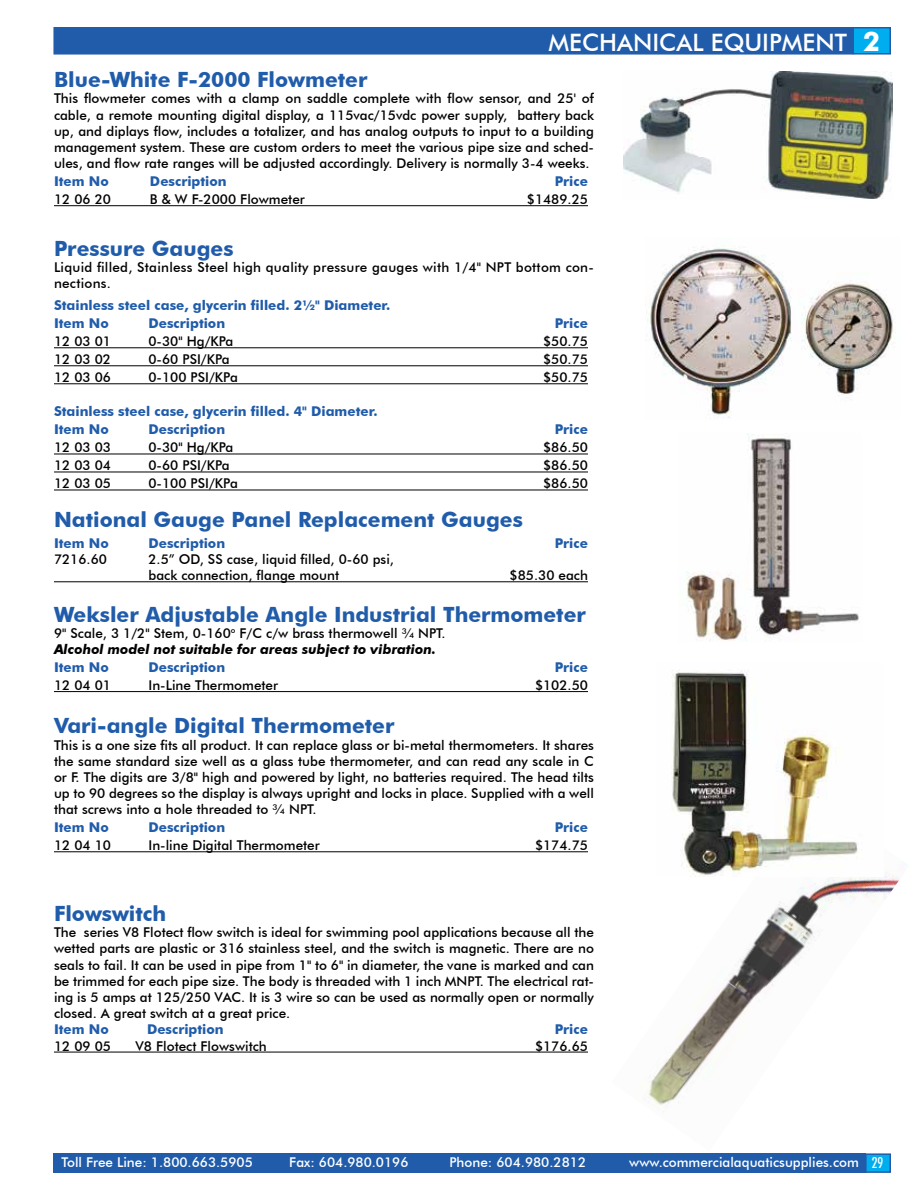
<style>
.page{position:relative;width:918px;height:1188px;background:#fff}
.page>*{position:absolute;margin:0;border:0;box-sizing:border-box;transform-origin:0 0}
.t1{font:500 24px "Futura BT";color:#fff}
.t2{font:700 21px "Futura BT";color:#205caa}
.t3{font:500 13.5px/16.2px "Futura BT";color:#000;text-align:justify}
.t4{font:700 13.5px/18px "Futura BT";color:#205caa}
.t5{font:italic 700 13.5px/16.2px "Futura BT";color:#000}
.t6{font:500 13.5px "Futura BT";color:#fff}
.t7{font:500 13.5px/16.2px "Futura BT";letter-spacing:.02em;color:#000}
.s1{font-weight:700;font-size:27px}
.s2{font-weight:500;font-style:normal}
.s3{font-stretch:condensed;font-size:15px}
</style>
<div class="page">
<div style="left:53px;top:1153px;width:813px;height:20px;background:#205caa"></div>
<div style="left:865px;top:1153px;width:26px;height:20px;background:#00aeef;border:2px solid #205caa"></div>
<div style="left:853px;top:28px;width:37px;height:26px;background:#00aeef"></div>
<div style="left:852px;top:27px;width:39px;height:28px;border:2px solid #205caa"></div>
<div style="left:53px;top:27px;width:800px;height:28px;background:#205caa;border:2px solid #205caa"></div>
<img style="left:647px;top:861px;width:260px;height:251px">
<img style="left:647px;top:248px;width:246px;height:170px">
<img style="left:657px;top:670px;width:226px;height:207px">
<hr style="left:54px;top:347px;width:534px;height:1px;background:#000">
<hr style="left:54px;top:365px;width:534px;height:1px;background:#000">
<hr style="left:54px;top:383px;width:534px;height:1px;background:#000">
<hr style="left:54px;top:454px;width:534px;height:1px;background:#000">
<hr style="left:54px;top:472px;width:534px;height:1px;background:#000">
<hr style="left:54px;top:490px;width:534px;height:1px;background:#000">
<hr style="left:54px;top:581px;width:534px;height:1px;background:#000">
<hr style="left:54px;top:691px;width:534px;height:1px;background:#000">
<hr style="left:54px;top:851px;width:534px;height:1px;background:#000">
<hr style="left:54px;top:1052px;width:534px;height:1px;background:#000">
<img style="left:623px;top:71px;width:269px;height:128px">
<hr style="left:54px;top:205px;width:534px;height:1px;background:#000">
<img style="left:686px;top:434px;width:173px;height:207px">
<h1 class="t1" style="left:549px;top:28px;width:333px">mechanical equipment <span class="s1">2</span></h1>
<h2 class="t2" style="left:54px;top:67px;width:315px">Blue-White F-2000 Flowmeter</h2>
<p class="t3" style="left:54px;top:90px;width:541px">This flowmeter comes with a clamp on saddle complete with flow sensor, and 25' of cable, a remote mounting digital display, a 115vac/15vdc power supply, battery back up, and diplays flow, includes a totalizer, and has analog outputs to input to a building management system. These are custom orders to meet the various pipe size and sched&shy;ules, and flow rate ranges will be adjusted accordingly. Delivery is normally 3-4 weeks.</p>
<p class="t4" style="left:54px;top:172px;width:56px">Item No</p>
<p class="t4" style="left:150px;top:172px;width:78px">Description</p>
<p class="t4" style="left:555px;top:172px;width:35px">Price</p>
<p class="t3" style="left:54px;top:191px;width:59px">12 06 20</p>
<p class="t3" style="left:150px;top:191px;width:156px">B &amp; W F-2000 Flowmeter</p>
<p class="t3" style="left:527px;top:191px;width:63px">$1489.25</p>
<h2 class="t2" style="left:54px;top:235px;width:181px">Pressure Gauges</h2>
<p class="t7" style="left:54px;top:259px;width:541px">Liquid filled, Stainless Steel high quality pressure gauges with 1/4" NPT bottom con&shy;nections.</p>
<p class="t4" style="left:54px;top:296px;width:338px">Stainless steel case, glycerin filled. 2½" Diameter.<br>Item No</p>
<p class="t4" style="left:148px;top:314px;width:78px">Description</p>
<p class="t4" style="left:555px;top:314px;width:35px">Price</p>
<p class="t3" style="left:54px;top:333px;width:59px">12 03 01</p>
<p class="t3" style="left:148px;top:333px;width:86px">0-30" Hg/KPa</p>
<p class="t3" style="left:543px;top:333px;width:46px">$50.75</p>
<p class="t3" style="left:54px;top:351px;width:59px">12 03 02</p>
<p class="t3" style="left:148px;top:351px;width:83px">0-60 PSI/KPa</p>
<p class="t3" style="left:543px;top:351px;width:46px">$50.75</p>
<p class="t3" style="left:54px;top:369px;width:59px">12 03 06</p>
<p class="t3" style="left:148px;top:369px;width:91px">0-100 PSI/KPa</p>
<p class="t3" style="left:543px;top:369px;width:46px">$50.75</p>
<p class="t4" style="left:54px;top:403px;width:325px">Stainless steel case, glycerin filled. 4" Diameter.<br>Item No</p>
<p class="t4" style="left:148px;top:421px;width:78px">Description</p>
<p class="t4" style="left:555px;top:421px;width:35px">Price</p>
<p class="t3" style="left:54px;top:439px;width:59px">12 03 03</p>
<p class="t3" style="left:148px;top:439px;width:86px">0-30" Hg/KPa</p>
<p class="t3" style="left:543px;top:439px;width:46px">$86.50</p>
<p class="t3" style="left:54px;top:457px;width:59px">12 03 04</p>
<p class="t3" style="left:148px;top:457px;width:83px">0-60 PSI/KPa</p>
<p class="t3" style="left:543px;top:457px;width:46px">$86.50</p>
<p class="t3" style="left:54px;top:475px;width:59px">12 03 05</p>
<p class="t3" style="left:148px;top:475px;width:91px">0-100 PSI/KPa</p>
<p class="t3" style="left:543px;top:475px;width:46px">$86.50</p>
<h2 class="t2" style="left:54px;top:507px;width:470px">National Gauge Panel Replacement Gauges</h2>
<p class="t4" style="left:54px;top:534px;width:56px">Item No</p>
<p class="t4" style="left:148px;top:534px;width:78px">Description</p>
<p class="t4" style="left:555px;top:534px;width:35px">Price</p>
<p class="t3" style="left:54px;top:551px;width:55px">7216.60</p>
<p class="t3" style="left:148px;top:551px;width:247px">2.5” OD, SS case, liquid filled, 0-60 psi, back connection, flange mount</p>
<p class="t3" style="left:510px;top:567px;width:80px">$85.30 each</p>
<h2 class="t2" style="left:54px;top:601px;width:533px">Weksler Adjustable Angle Industrial Thermometer</h2>
<p class="t5" style="left:54px;top:625px;width:393px"><span class="s2">9" Scale, 3 1/2" Stem, 0-160</span><sup>o</sup> <span class="s2">F/C c/w brass thermowell ¾ NPT.<br></span>Alcohol model not suitable for areas subject to vibration.</p>
<p class="t4" style="left:54px;top:658px;width:56px">Item No</p>
<p class="t4" style="left:149px;top:658px;width:78px">Description</p>
<p class="t4" style="left:555px;top:658px;width:35px">Price</p>
<p class="t3" style="left:54px;top:677px;width:59px">12 04 01</p>
<p class="t3" style="left:149px;top:677px;width:131px">In-Line Thermometer</p>
<p class="t3" style="left:535px;top:677px;width:55px">$102.50</p>
<h2 class="t2" style="left:54px;top:713px;width:342px">Vari-angle Digital Thermometer</h2>
<p class="t3" style="left:54px;top:737px;width:542px">This is a one size fits all product. It can replace glass or bi-metal thermometers. It shares the same standard size well as a glass tube thermometer, and can read any scale in C or F. The digits are 3/8" high and powered by light, no batteries required. The head tilts up to 90 degrees so the display is always upright and locks in place. Supplied with a well that screws into a hole threaded to ¾ NPT.</p>
<p class="t4" style="left:54px;top:818px;width:56px">Item No</p>
<p class="t4" style="left:148px;top:818px;width:78px">Description</p>
<p class="t4" style="left:555px;top:818px;width:35px">Price</p>
<p class="t3" style="left:54px;top:837px;width:59px">12 04 10</p>
<p class="t3" style="left:148px;top:837px;width:173px">In-line Digital Thermometer</p>
<p class="t3" style="left:535px;top:837px;width:55px">$174.75</p>
<h2 class="t2" style="left:54px;top:901px;width:114px">Flowswitch</h2>
<p class="t3" style="left:54px;top:924px;width:541px">The series V8 Flotect flow switch is ideal for swimming pool applications because all the wetted parts are plastic or 316 stainless steel, and the switch is magnetic. There are no seals to fail. It can be used in pipe from 1" to 6" in diameter, the vane is marked and can be trimmed for each pipe size. The body is threaded with 1 inch MNPT. The electrical rat&shy;ing is 5 amps at 125/250 VAC. It is 3 wire so can be used as normally open or normally closed. A great switch at a great price.</p>
<p class="t4" style="left:54px;top:1020px;width:56px">Item No</p>
<p class="t4" style="left:147px;top:1020px;width:78px">Description</p>
<p class="t4" style="left:555px;top:1020px;width:35px">Price</p>
<p class="t3" style="left:54px;top:1038px;width:59px">12 09 05</p>
<p class="t3" style="left:136px;top:1038px;width:133px">V8 Flotect Flowswitch</p>
<p class="t3" style="left:535px;top:1038px;width:55px">$176.65</p>
<p class="t6" style="left:62px;top:1154px;width:193px">Toll Free Line: 1.800.663.5905</p>
<p class="t6" style="left:289px;top:1154px;width:145px">Fax: 604.980.0196 P</p>
<p class="t6" style="left:457px;top:1154px;width:131px">hone: 604.980.2812</p>
<p class="t6" style="left:629px;top:1154px;width:255px">www.commercialaquaticsupplies.com <span class="s3">29</span></p>
</div>
